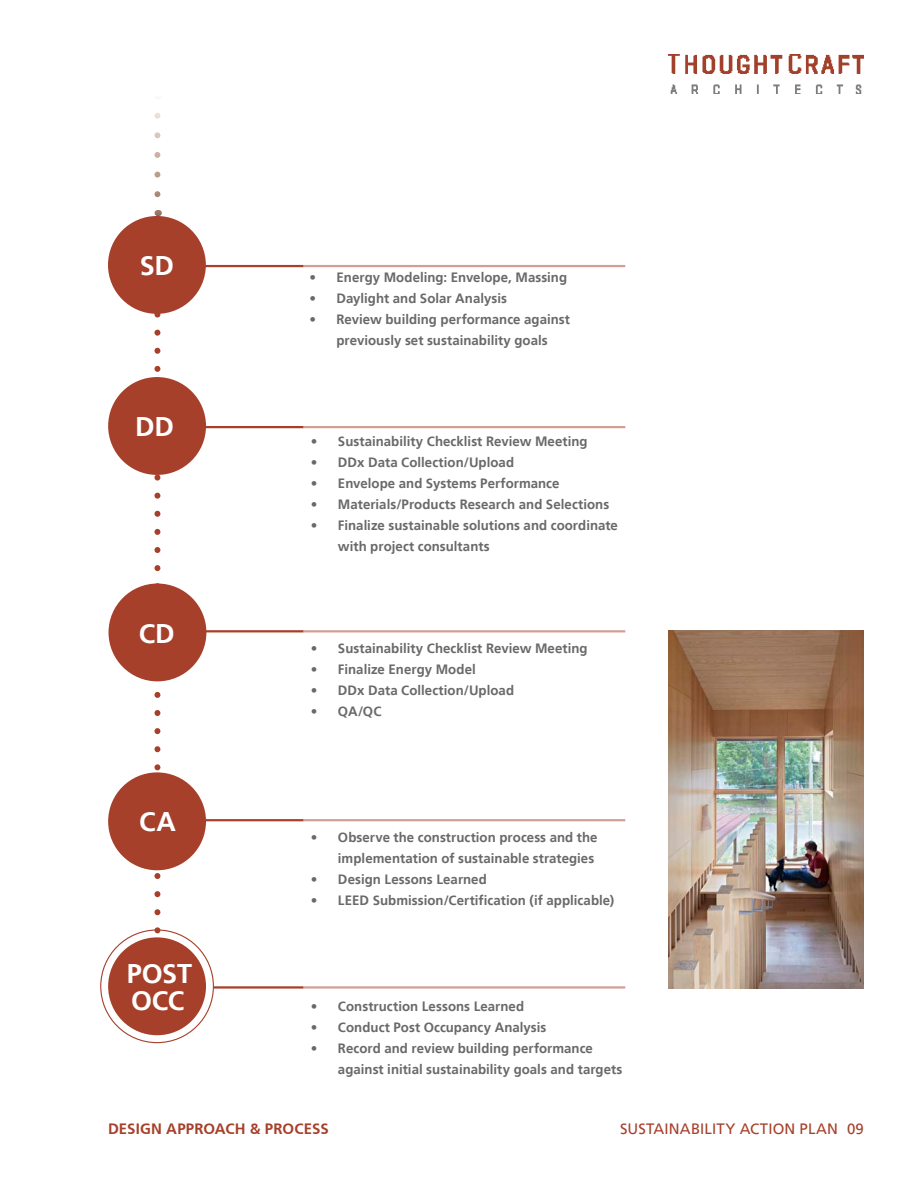
<style>
.page{position:relative;width:918px;height:1188px;background:#fff}
.page>*{position:absolute;margin:0;border:0;box-sizing:border-box;transform-origin:0 0}
.Quotes{font:700 27px/27px "Frutiger LT";letter-spacing:-.005em;color:#fff}
.t1{font:15px "Frutiger LT";letter-spacing:.01em;color:#a6402a}
.Footer_Text{font:700 15px "Frutiger CE";letter-spacing:.01em;color:#a6402a}
.t2{font:700 13.5px/21px "Frutiger LT";letter-spacing:.005em;color:#69696c}
</style>
<div class="page">
<img style="left:668px;top:54px;width:196px;height:39px">
<svg style="left:154px;top:116px;width:6px;height:82px"></svg>
<div style="left:108px;top:377px;width:98px;height:98px;background:#a6402a;border-radius:50%"></div>
<svg style="left:154px;top:314px;width:6px;height:620px"></svg>
<div style="left:109px;top:584px;width:97px;height:97px;background:#a6402a;border-radius:50%"></div>
<div style="left:108px;top:772px;width:98px;height:98px;background:#a6402a;border-radius:50%"></div>
<div style="left:108px;top:937px;width:98px;height:98px;background:#a6402a;border-radius:50%"></div>
<hr style="left:193px;top:426px;width:110px;height:2px;background:#a6402a">
<hr style="left:203px;top:819px;width:100px;height:2px;background:#a6402a">
<hr style="left:201px;top:630px;width:102px;height:2px;background:#a6402a">
<hr style="left:214px;top:986px;width:89px;height:3px;background:#a6402a">
<hr style="left:303px;top:426px;width:322px;height:2px;background:#a6402a">
<hr style="left:303px;top:630px;width:322px;height:2px;background:#a6402a">
<hr style="left:303px;top:819px;width:322px;height:2px;background:#a6402a">
<hr style="left:303px;top:986px;width:322px;height:3px;background:#a6402a">
<div style="left:108px;top:216px;width:98px;height:98px;background:#a6402a;border-radius:50%"></div>
<hr style="left:201px;top:265px;width:102px;height:2px;background:#a6402a">
<hr style="left:303px;top:265px;width:322px;height:2px;background:#a6402a">
<img style="left:669px;top:630px;width:195px;height:359px">
<p class="Quotes" style="left:140px;top:252px;width:36px">SD</p>
<p class="Quotes" style="left:135px;top:413px;width:40px">DD</p>
<p class="Quotes" style="left:139px;top:620px;width:37px">CD</p>
<p class="Quotes" style="left:139px;top:809px;width:38px">CA</p>
<p class="Quotes" style="left:127px;top:960px;width:67px">POST<br>OCC</p>
<p class="t2" style="left:309px;top:267px;width:259px">• Energy Modeling: Envelope, Massing</p>
<p class="t2" style="left:309px;top:288px;width:199px">• Daylight and Solar Analysis</p>
<p class="t2" style="left:309px;top:309px;width:262px;text-align:center">• Review building performance against previously set sustainability goals</p>
<p class="t2" style="left:311px;top:431px;width:278px">• Sustainability Checklist Review Meeting</p>
<p class="t2" style="left:311px;top:452px;width:205px">• DDx Data Collection/Upload</p>
<p class="t2" style="left:311px;top:473px;width:250px">• Envelope and Systems Performance</p>
<p class="t2" style="left:311px;top:494px;width:300px">• Materials/Products Research and Selections</p>
<p class="t2" style="left:338px;top:515px;width:282px;text-indent:-27px">• Finalize sustainable solutions and coordinate with project consultants</p>
<p class="t2" style="left:311px;top:638px;width:278px">• Sustainability Checklist Review Meeting</p>
<p class="t2" style="left:311px;top:659px;width:166px">• Finalize Energy Model</p>
<p class="t2" style="left:311px;top:680px;width:205px">• DDx Data Collection/Upload</p>
<p class="t2" style="left:311px;top:701px;width:72px">• QA/QC</p>
<p class="t2" style="left:311px;top:826px;width:288px;text-align:right">• Observe the construction process and the implementation of sustainable strategies</p>
<p class="t2" style="left:311px;top:868px;width:177px">• Design Lessons Learned</p>
<p class="t2" style="left:311px;top:889px;width:305px">• LEED Submission/Certification (if applicable)</p>
<p class="t2" style="left:311px;top:996px;width:215px">• Construction Lessons Learned</p>
<p class="t2" style="left:311px;top:1017px;width:237px">• Conduct Post Occupancy Analysis</p>
<p class="t2" style="left:338px;top:1038px;width:286px;text-indent:-27px">• Record and review building performance against initial sustainability goals and targets</p>
<p class="Footer_Text" style="left:108px;top:1120px;width:222px">DESIGN APPROACH &amp; PROCESS</p>
<p class="t1" style="left:620px;top:1120px;width:245px">SUSTAINABILITY ACTION PLAN 09</p>
</div>
